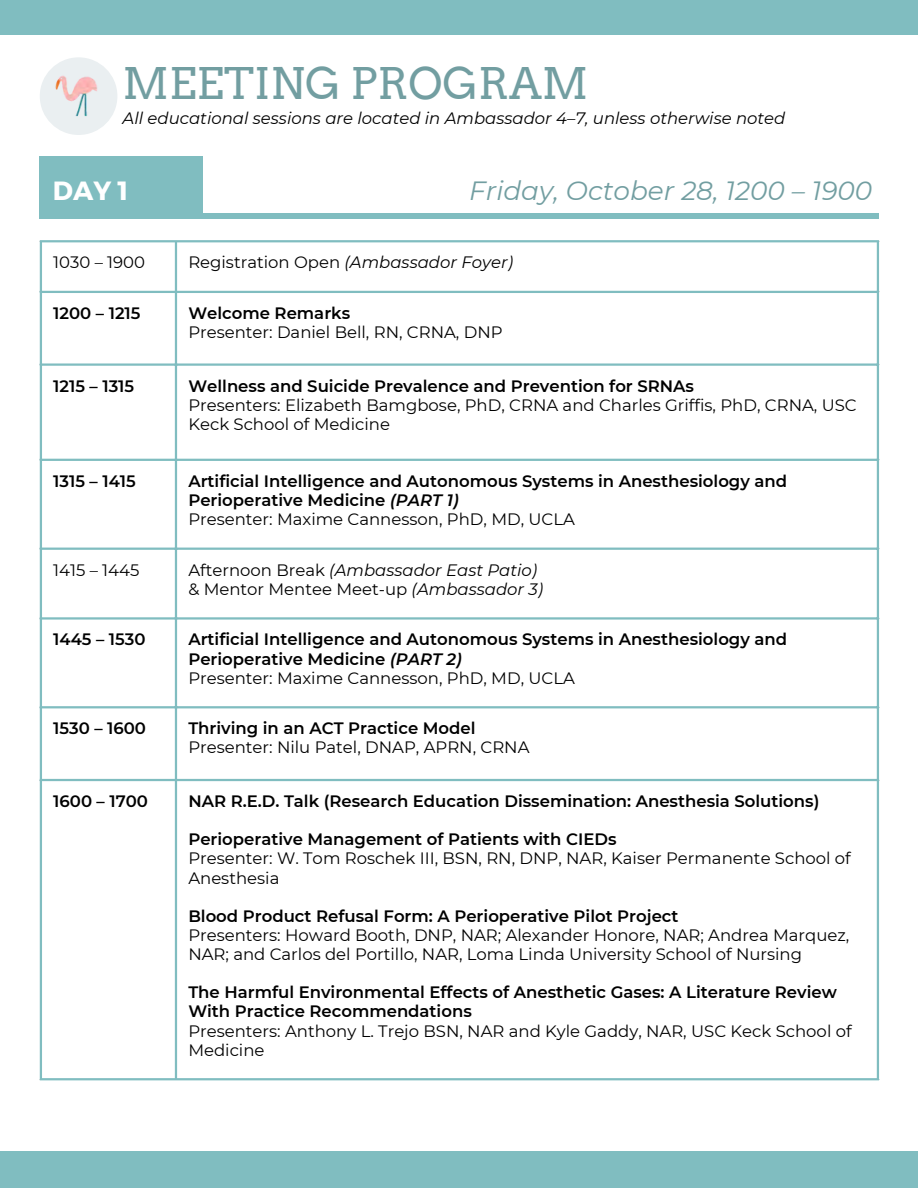
<style>
.page{position:relative;width:918px;height:1188px;background:#fff}
.page>*{position:absolute;margin:0;border:0;box-sizing:border-box;transform-origin:0 0}
.t1{font:43.65px "Arvo";color:#729ea1}
.t2{font:italic 26.4px "Montserrat";color:#729ea1}
.t3{font:700 26.4px "Montserrat";color:#fff}
.t4{font:600 16.5px/19.2px "Montserrat";color:#000}
.t5{font:16.5px/19.2px "Montserrat";color:#000}
.t6{font:italic 16.5px "Montserrat";color:#000}
.s1{font-style:normal}
.s2{font-style:italic}
.s3{font-weight:400}
</style>
<div class="page">
<div style="left:0;top:1151px;width:918px;height:37px;background:#80bdc0"></div>
<div style="left:0;top:0;width:918px;height:35px;background:#80bdc0"></div>
<div style="left:40px;top:57px;width:77px;height:78px;background:#eaeff1;border-radius:50%"></div>
<img style="left:55px;top:75px;width:43px;height:42px">
<div style="left:85px;top:213px;width:793px;height:6px;background:#80bdc0"></div>
<div style="left:40px;top:156px;width:163px;height:63px;background:#80bdc0"></div>
<hr style="left:40px;top:242px;width:2px;height:836px;background:#80bdc0">
<hr style="left:175px;top:242px;width:2px;height:836px;background:#80bdc0">
<hr style="left:877px;top:242px;width:2px;height:836px;background:#80bdc0">
<hr style="left:40px;top:240px;width:839px;height:2px;background:#80bdc0">
<hr style="left:40px;top:291px;width:839px;height:2px;background:#80bdc0">
<hr style="left:40px;top:363px;width:839px;height:3px;background:#80bdc0">
<hr style="left:40px;top:459px;width:839px;height:2px;background:#80bdc0">
<hr style="left:40px;top:548px;width:839px;height:2px;background:#80bdc0">
<hr style="left:40px;top:617px;width:839px;height:3px;background:#80bdc0">
<hr style="left:40px;top:706px;width:839px;height:2px;background:#80bdc0">
<hr style="left:40px;top:779px;width:839px;height:2px;background:#80bdc0">
<hr style="left:40px;top:1078px;width:839px;height:2px;background:#80bdc0">
<h1 class="t1" style="left:123px;top:57px;width:467px">MEETING PROGRAM</h1>
<p class="t6" style="left:123px;top:108px;width:664px">All educational sessions are located in Ambassador 4–7, unless otherwise noted</p>
<h2 class="t3" style="left:53px;top:174px;width:77px">DAY 1</h2>
<h2 class="t2" style="left:469px;top:174px;width:405px">Friday, October 28, 1200 – 1900</h2>
<p class="t5" style="left:53px;top:253px;width:93px">1030 – 1900</p>
<p class="t6" style="left:188px;top:252px;width:326px"><span class="s1">Registration Open</span> (Ambassador Foyer)</p>
<p class="t4" style="left:53px;top:303px;width:89px">1200 – 1215</p>
<p class="t4" style="left:188px;top:303px;width:163px">Welcome Remarks</p>
<p class="t5" style="left:188px;top:323px;width:316px">Presenter: Daniel Bell, RN, CRNA, DNP</p>
<p class="t4" style="left:53px;top:376px;width:82px">1215 – 1315</p>
<p class="t4" style="left:188px;top:376px;width:507px">Wellness and Suicide Prevalence and Prevention for SRNAs</p>
<p class="t5" style="left:188px;top:395px;width:670px">Presenters: Elizabeth Bamgbose, PhD, CRNA and Charles Griffis, PhD, CRNA, USC<br>Keck School of Medicine</p>
<p class="t4" style="left:53px;top:471px;width:84px">1315 – 1415</p>
<p class="t4" style="left:188px;top:471px;width:600px">Artificial Intelligence and Autonomous Systems in Anesthesiology and<br>Perioperative Medicine <span class="s2">(PART 1)<br></span><span class="s3">Presenter: Maxime Cannesson, PhD, MD, UCLA</span></p>
<p class="t5" style="left:53px;top:560px;width:88px">1415 – 1445</p>
<p class="t5" style="left:188px;top:560px;width:356px">Afternoon Break <span class="s2">(Ambassador East Patio) </span>&amp; Mentor Mentee Meet-up <span class="s2">(Ambassador 3)</span></p>
<p class="t4" style="left:53px;top:630px;width:94px">1445 – 1530</p>
<p class="t4" style="left:188px;top:630px;width:600px">Artificial Intelligence and Autonomous Systems in Anesthesiology and<br>Perioperative Medicine <span class="s2">(PART 2)<br></span><span class="s3">Presenter: Maxime Cannesson, PhD, MD, UCLA</span></p>
<p class="t4" style="left:53px;top:719px;width:94px">1530 – 1600</p>
<p class="t4" style="left:188px;top:719px;width:289px">Thriving in an ACT Practice Model</p>
<p class="t5" style="left:188px;top:738px;width:343px">Presenter: Nilu Patel, DNAP, APRN, CRNA</p>
<p class="t4" style="left:53px;top:791px;width:96px">1600 – 1700</p>
<p class="t4" style="left:188px;top:791px;width:633px">NAR R.E.D. Talk (Research Education Dissemination: Anesthesia Solutions)</p>
<p class="t4" style="left:188px;top:830px;width:430px">Perioperative Management of Patients with CIEDs</p>
<p class="t5" style="left:188px;top:849px;width:664px">Presenter: W. Tom Roschek III, BSN, RN, DNP, NAR, Kaiser Permanente School of<br>Anesthesia</p>
<p class="t4" style="left:188px;top:906px;width:492px">Blood Product Refusal Form: A Perioperative Pilot Project</p>
<p class="t5" style="left:188px;top:925px;width:663px">Presenters: Howard Booth, DNP, NAR; Alexander Honore, NAR; Andrea Marquez,<br>NAR; and Carlos del Portillo, NAR, Loma Linda University School of Nursing</p>
<p class="t4" style="left:188px;top:983px;width:650px">The Harmful Environmental Effects of Anesthetic Gases: A Literature Review<br>With Practice Recommendations</p>
<p class="t5" style="left:188px;top:1021px;width:665px">Presenters: Anthony L. Trejo BSN, NAR and Kyle Gaddy, NAR, USC Keck School of<br>Medicine</p>
</div>
